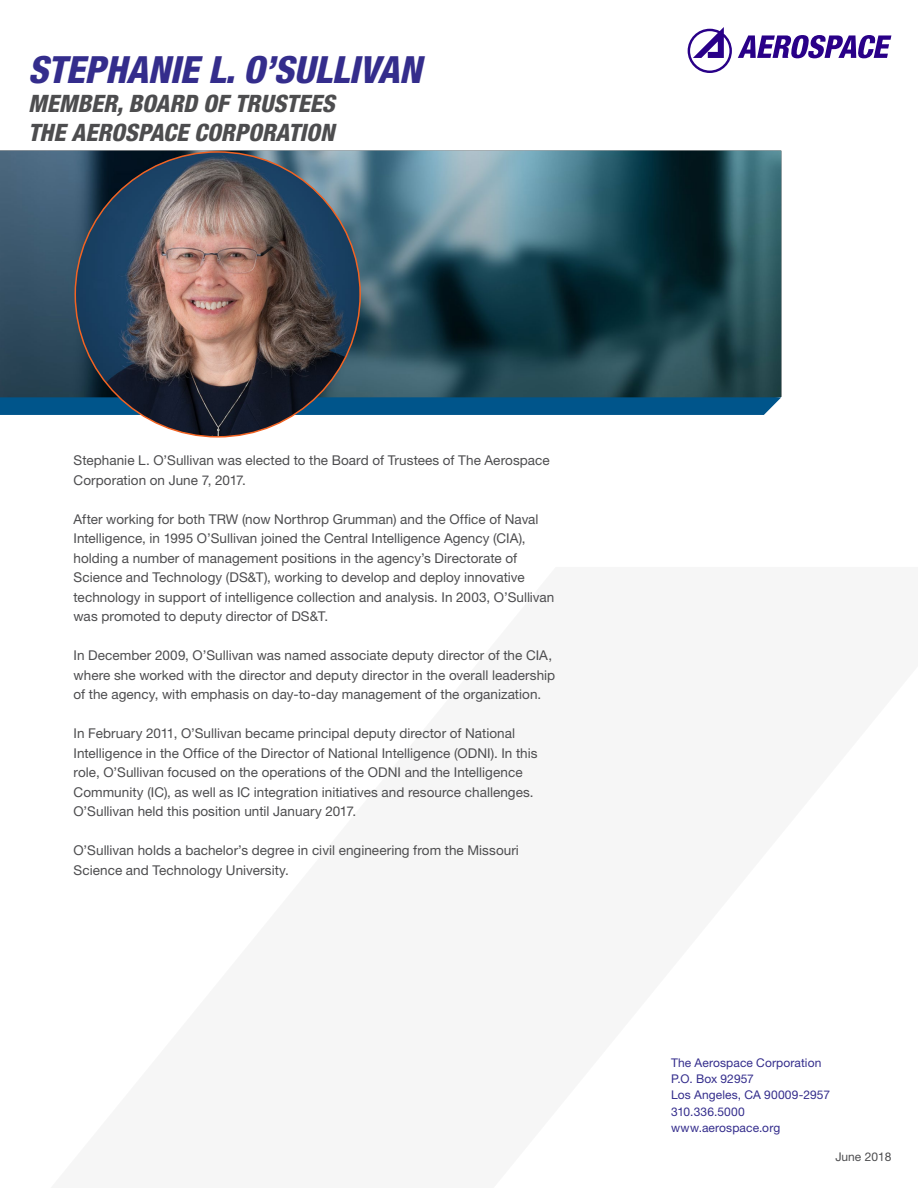
<style>
.page{position:relative;width:918px;height:1188px;background:#fff}
.page>*{position:absolute;margin:0;border:0;box-sizing:border-box;transform-origin:0 0}
.t1{font:italic 800 condensed 37.5px "Helvetica Neue LT Std";letter-spacing:-.005em;color:#342d8c}
.t2{font:italic 800 condensed 24px/28.8px "Helvetica Neue LT Std";color:#4d4d4f}
.t3{font:13.5px/19.5px "Helvetica Neue LT Std";letter-spacing:.005em;color:#4d4d4f}
.t4{font:12px/16.2px "Helvetica Neue LT Std";letter-spacing:.01em;color:#342d8c}
.t5{font:12px "Helvetica Neue LT Std";color:#4d4d4f}
</style>
<div class="page">
<img style="left:0;top:151px;width:781px;height:246px">
<svg style="left:0;top:397px;width:781px;height:18px;background:#05578b"></svg>
<svg style="left:738px;top:35px;width:153px;height:23px"></svg>
<svg style="left:688px;top:27px;width:44px;height:46px"></svg>
<img style="left:75px;top:152px;width:285px;height:285px;border-radius:142px">
<h1 class="t1" style="left:28px;top:46px;width:395px">STEPHANIE L. O’SULL IVAN</h1>
<h2 class="t2" style="left:28px;top:89px;width:310px">MEMBER, BOARD OF TRUSTEES<br>THE AEROSPACE CORPORATION</h2>
<p class="t3" style="left:74px;top:451px;width:478px">Stephanie L. O’Sullivan was elected to the Board of Trustees of The Aerospace<br>Corporation on June 7, 2017.</p>
<p class="t3" style="left:74px;top:509px;width:482px">After working for both TRW (now Northrop Grumman) and the Office of Naval Intelligence, in 1995 O’Sullivan joined the Central Intelligence Agency (CIA), holding a number of management positions in the agency’s Directorate of Science and Technology (DS&amp;T), working to develop and deploy innovative technology in support of intelligence collection and analysis. In 2003, O’Sullivan was promoted to deputy director of DS&amp;T.</p>
<p class="t3" style="left:74px;top:646px;width:483px">In December 2009, O’Sullivan was named associate deputy director of the CIA, where she worked with the director and deputy director in the overall leadership of the agency, with emphasis on day-to-day management of the organization.</p>
<p class="t3" style="left:74px;top:724px;width:466px">In February 2011, O’Sullivan became principal deputy director of National Intelligence in the Office of the Director of National Intelligence (ODNI). In this role, O’Sullivan focused on the operations of the ODNI and the Intelligence Community (IC), as well as IC integration initiatives and resource challenges.<br>O’Sullivan held this position until January 2017.</p>
<p class="t3" style="left:74px;top:841px;width:447px">O’Sullivan holds a bachelor’s degree in civil engineering from the Missouri<br>Science and Technology University.</p>
<p class="t4" style="left:671px;top:1054px;width:160px">The Aerospace Corporation<br>P.O. Box 92957<br>Los Angeles, CA 90009-2957<br>310.336.5000 www.aerospace.org</p>
<p class="t5" style="left:835px;top:1150px;width:58px">June 2018</p>
</div>
